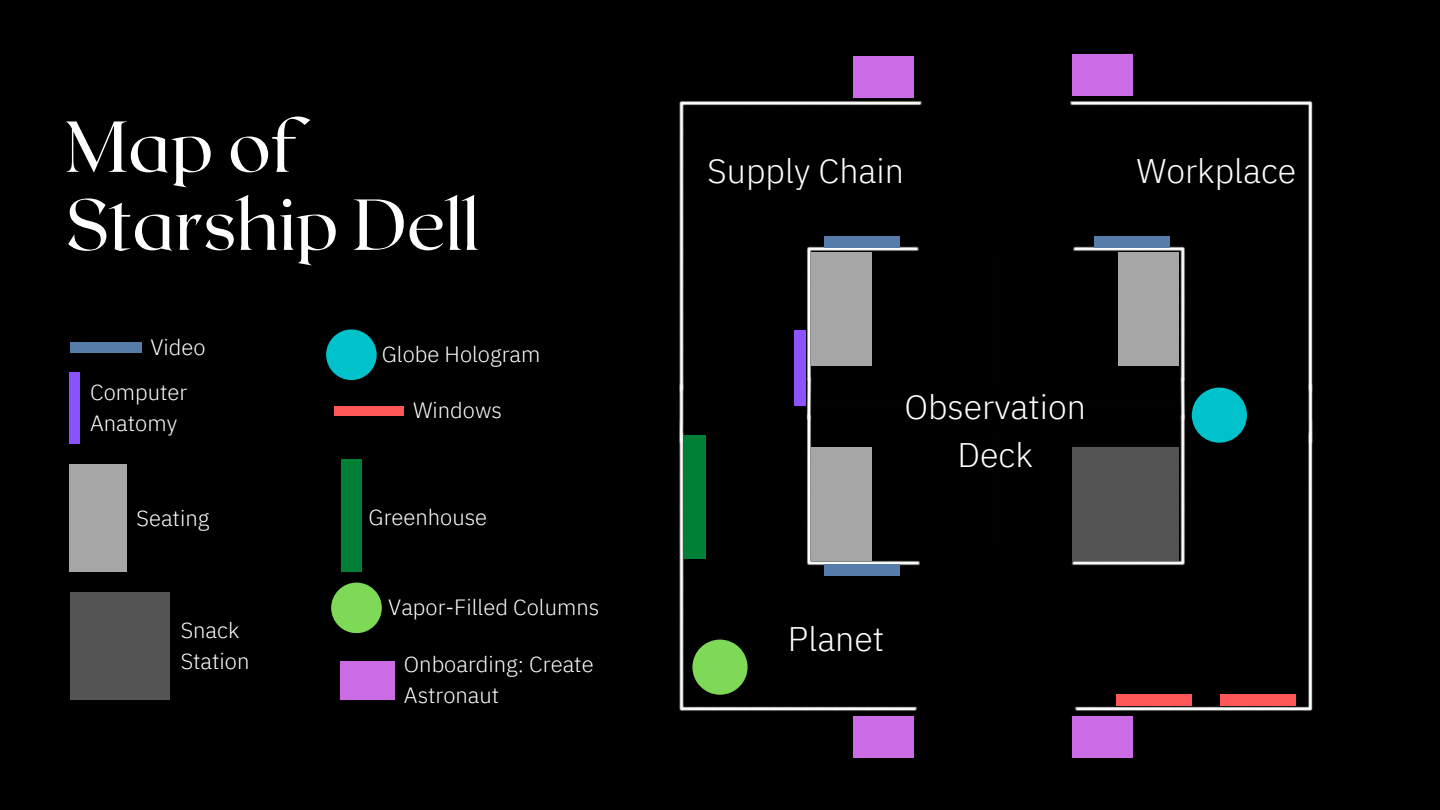
<style>
.page{position:relative;width:1440px;height:810px;background:#000}
.page>*{position:absolute;margin:0;border:0;box-sizing:border-box;transform-origin:0 0}
.t1{font:72px/78px "Roxborough CF";color:#fff}
.t2{font:300 34px/47.2px "IBM Plex Sans Hebrew";color:#fff;text-align:center}
.t3{font:300 22px/30.8px "IBM Plex Sans Hebrew";color:#fff}
</style>
<div class="page">
<div style="left:326px;top:329px;width:51px;height:51px;background:#00c2cb;border-radius:50%"></div>
<div style="left:341px;top:459px;width:21px;height:113px;background:#008037"></div>
<div style="left:334px;top:406px;width:70px;height:10px;background:#ff5757"></div>
<div style="left:340px;top:661px;width:55px;height:39px;background:#cb6ce6"></div>
<div style="left:331px;top:583px;width:51px;height:50px;background:#7ed957;border-radius:50%"></div>
<img style="left:679px;top:54px;width:634px;height:704px">
<div style="left:1094px;top:236px;width:76px;height:11px;background:#567da9"></div>
<div style="left:824px;top:236px;width:76px;height:11px;background:#567da9"></div>
<div style="left:824px;top:564px;width:76px;height:11px;background:#567da9"></div>
<div style="left:795px;top:330px;width:11px;height:76px;background:#8c52ff"></div>
<div style="left:1192px;top:388px;width:55px;height:55px;background:#00c2cb;border-radius:50%"></div>
<div style="left:1116px;top:695px;width:76px;height:11px;background:#ff5757"></div>
<div style="left:1220px;top:695px;width:76px;height:11px;background:#ff5757"></div>
<div style="left:811px;top:252px;width:61px;height:114px;background:#a6a6a6"></div>
<div style="left:1073px;top:447px;width:106px;height:114px;background:#545454"></div>
<div style="left:1119px;top:252px;width:60px;height:114px;background:#a6a6a6"></div>
<div style="left:811px;top:447px;width:61px;height:114px;background:#a6a6a6"></div>
<div style="left:853px;top:716px;width:61px;height:42px;background:#cb6ce6"></div>
<div style="left:1073px;top:716px;width:60px;height:42px;background:#cb6ce6"></div>
<div style="left:853px;top:56px;width:61px;height:42px;background:#cb6ce6"></div>
<div style="left:1073px;top:54px;width:60px;height:42px;background:#cb6ce6"></div>
<div style="left:683px;top:435px;width:23px;height:124px;background:#008037"></div>
<div style="left:692px;top:640px;width:56px;height:55px;background:#7ed957;border-radius:50%"></div>
<div style="left:71px;top:342px;width:71px;height:10px;background:#567da9"></div>
<div style="left:70px;top:465px;width:57px;height:107px;background:#a6a6a6"></div>
<div style="left:70px;top:373px;width:10px;height:71px;background:#8c52ff"></div>
<div style="left:70px;top:593px;width:100px;height:107px;background:#545454"></div>
<h1 class="t1" style="left:65px;top:104px;width:415px">Map of<br>Starship Dell</h1>
<p class="t3" style="left:90px;top:324px;width:117px;line-height:45.6px;text-indent:60px">Video<br>Computer</p>
<p class="t3" style="left:90px;top:408px;width:89px">Anatomy</p>
<p class="t3" style="left:137px;top:502px;width:74px">Seating</p>
<p class="t3" style="left:181px;top:614px;width:70px">Snack<br>Station</p>
<p class="t3" style="left:382px;top:338px;width:160px">Globe Hologram</p>
<p class="t3" style="left:413px;top:394px;width:91px">Windows</p>
<p class="t3" style="left:369px;top:501px;width:120px">Greenhouse</p>
<p class="t3" style="left:388px;top:591px;width:213px">Vapor-Filled Columns</p>
<p class="t3" style="left:404px;top:648px;width:191px">Onboarding: Create<br>Astronaut</p>
<h2 class="t2" style="left:708px;top:147px;width:198px">Supply Chain</h2>
<h2 class="t2" style="left:1136px;top:147px;width:162px">Workplace</h2>
<h2 class="t2" style="left:904px;top:383px;width:183px">Observation<br>Deck</h2>
<h2 class="t2" style="left:788px;top:615px;width:98px">Planet</h2>
</div>
